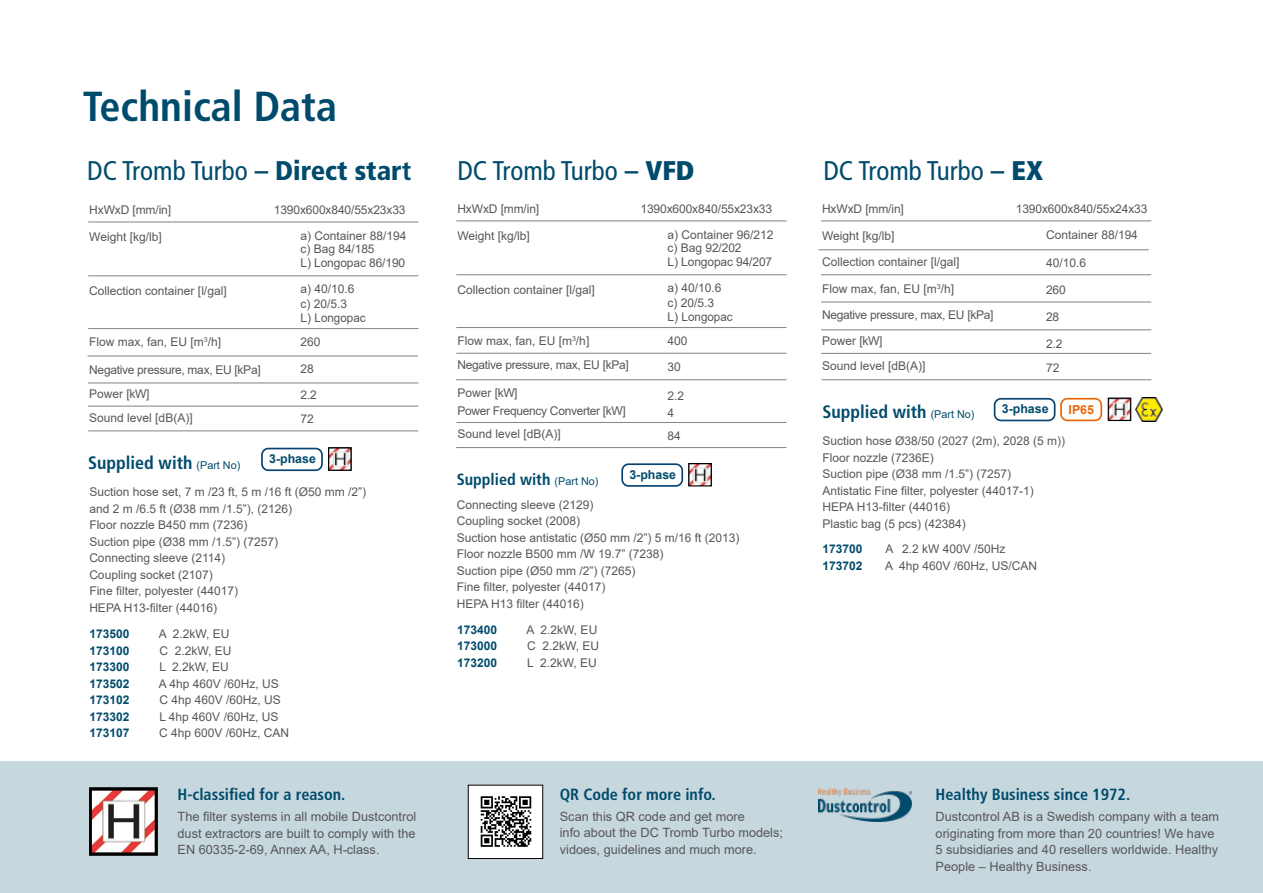
<style>
.page{position:relative;width:1263px;height:893px;background:#fff}
.page>*{position:absolute;margin:0;border:0;box-sizing:border-box;transform-origin:0 0}
.t1{font:700 condensed 42px "Frutiger LT Pro";color:#004b6c}
.t2{font:condensed 27px "Frutiger LT Pro";color:#004b6c}
.t3{font:700 condensed 18px "Frutiger LT Pro";color:#004b6c}
.t4{font:700 condensed 16.2px "Frutiger LT Pro";color:#004b6c}
.t5{font:12.75px/16.5px "Arial";color:#575756}
.t6{font:700 12.3px "Arial";color:#004b6c}
.t7{font:700 12.3px "Arial";color:#ec6608}
.t8{font:12px/16.5px "Arial";color:#575756}
.t9{font:12px/24px "Arial";letter-spacing:-.025em;color:#575756}
.t10{font:700 12px "Arial";color:#004b6c}
.s1{font-weight:700}
.s2{font-weight:900}
.s3{font-family:"Arial";font-weight:400;font-stretch:normal;font-size:10.8px}
</style>
<div class="page">
<img style="left:330px;top:449px;width:20px;height:20px">
<div style="left:328px;top:447px;width:24px;height:24px;border:1px solid #000"></div>
<div style="left:261px;top:448px;width:62px;height:23px;border:2px solid #084372;border-radius:6px"></div>
<img style="left:1110px;top:400px;width:19px;height:19px">
<div style="left:1108px;top:398px;width:23px;height:23px;border:1px solid #000"></div>
<div style="left:994px;top:398px;width:61px;height:23px;border:2px solid #084372;border-radius:6px"></div>
<img style="left:1135px;top:398px;width:28px;height:23px">
<div style="left:1060px;top:398px;width:42px;height:23px;border:2px solid #ec6608;border-radius:6px"></div>
<div style="left:0;top:761px;width:1263px;height:132px;background:#c7d7de"></div>
<img style="left:93px;top:791px;width:61px;height:61px">
<div style="left:89px;top:787px;width:69px;height:69px;border:3px solid #000"></div>
<img style="left:818px;top:788px;width:94px;height:33px">
<img style="left:690px;top:465px;width:20px;height:19px">
<div style="left:688px;top:463px;width:24px;height:23px;border:1px solid #000"></div>
<div style="left:621px;top:463px;width:62px;height:24px;border:2px solid #084372;border-radius:6px"></div>
<hr style="left:88px;top:221px;width:330px;height:1px;background:#86888c">
<hr style="left:88px;top:275px;width:330px;height:1px;background:#86888c">
<hr style="left:88px;top:328px;width:330px;height:1px;background:#86888c">
<hr style="left:88px;top:382px;width:330px;height:1px;background:#86888c">
<hr style="left:88px;top:355px;width:330px;height:1px;background:#86888c">
<hr style="left:88px;top:406px;width:330px;height:1px;background:#86888c">
<hr style="left:88px;top:430px;width:330px;height:1px;background:#86888c">
<hr style="left:456px;top:220px;width:330px;height:1px;background:#86888c">
<hr style="left:456px;top:274px;width:330px;height:1px;background:#86888c">
<hr style="left:456px;top:327px;width:330px;height:1px;background:#86888c">
<hr style="left:456px;top:379px;width:330px;height:1px;background:#86888c">
<hr style="left:456px;top:353px;width:330px;height:1px;background:#86888c">
<hr style="left:456px;top:447px;width:330px;height:1px;background:#86888c">
<hr style="left:457px;top:422px;width:329px;height:1px;background:#86888c">
<hr style="left:821px;top:220px;width:330px;height:1px;background:#86888c">
<hr style="left:821px;top:274px;width:330px;height:1px;background:#86888c">
<hr style="left:821px;top:301px;width:330px;height:2px;background:#86888c">
<hr style="left:821px;top:329px;width:330px;height:1px;background:#86888c">
<hr style="left:821px;top:353px;width:330px;height:1px;background:#86888c">
<hr style="left:818px;top:249px;width:331px;height:1px;background:#86888c">
<hr style="left:821px;top:379px;width:330px;height:1px;background:#86888c">
<div style="left:468px;top:785px;width:75px;height:73px;background:#fff"></div>
<svg style="left:480px;top:796px;width:52px;height:51px"></svg>
<svg style="left:481px;top:796px;width:50px;height:51px"></svg>
<div style="left:468px;top:785px;width:75px;height:74px;border:1px solid #000"></div>
<h1 class="t1" style="left:83px;top:82px;width:256px">Technical Data</h1>
<h2 class="t2" style="left:87px;top:154px;width:326px">DC Tromb Turbo <span class="s1">–</span> <span class="s2">Direct star</span><span class="s1">t</span></h2>
<p class="t8" style="left:274px;top:201px;width:133px">1390x600x840/55x23x33</p>
<p class="t8" style="left:89px;top:201px;width:83px">HxWxD [mm/in]</p>
<p class="t8" style="left:89px;top:228px;width:74px">Weight [kg/lb]</p>
<p class="t8" style="left:301px;top:229px;width:107px;line-height:13.5px">a) Container 88/194 c) Bag 84/185<br>L) Longopac 86/190</p>
<p class="t8" style="left:301px;top:282px;width:67px;line-height:14.4px">a) 40/10.6 c) 20/5.3<br>L) Longopac</p>
<p class="t8" style="left:301px;top:334px;width:21px">260</p>
<p class="t8" style="left:301px;top:356px;width:18px;line-height:25.5px">28<br>2.2</p>
<p class="t8" style="left:301px;top:410px;width:15px">72</p>
<p class="t8" style="left:89px;top:283px;width:139px">Collection container [l/gal]</p>
<p class="t8" style="left:89px;top:334px;width:133px">Flow max, fan, EU [m<sup>3</sup>/h]</p>
<p class="t9" style="left:89px;top:358px;width:173px">Negative pressure, max, EU [kPa]<br>Power [kW]<br>Sound level [dB(A)]</p>
<h3 class="t3" style="left:88px;top:452px;width:154px">Supplied with <span class="s3">(Part No)</span></h3>
<p class="t6" style="left:269px;top:450px;width:48px">3-phase</p>
<p class="t8" style="left:89px;top:484px;width:278px">Suction hose set, 7 m /23 ft, 5 m /16 ft (Ø50 mm /2”) and 2 m /6.5 ft (Ø38 mm /1.5”), (2126)<br>Floor nozzle B450 mm (7236)<br>Suction pipe (Ø38 mm /1.5”) (7257)<br>Connecting sleeve (2114)<br>Coupling socket (2107)<br>Fine filter, polyester (44017)<br>HEPA H13-filter (44016)</p>
<p class="t10" style="left:89px;top:626px;width:42px">173500</p>
<p class="t8" style="left:159px;top:626px;width:72px">A 2.2kW, EU</p>
<p class="t10" style="left:89px;top:642px;width:42px">173100</p>
<p class="t8" style="left:159px;top:642px;width:74px">C 2.2kW, EU</p>
<p class="t10" style="left:89px;top:659px;width:42px">173300</p>
<p class="t8" style="left:159px;top:659px;width:71px">L 2.2kW, EU</p>
<p class="t10" style="left:89px;top:675px;width:42px">173502</p>
<p class="t8" style="left:159px;top:675px;width:122px">A 4hp 460V /60Hz, US</p>
<p class="t10" style="left:89px;top:692px;width:42px">173102</p>
<p class="t8" style="left:159px;top:692px;width:123px">C 4hp 460V /60Hz, US</p>
<p class="t10" style="left:89px;top:708px;width:42px">173302</p>
<p class="t8" style="left:159px;top:708px;width:120px">L 4hp 460V /60Hz, US</p>
<p class="t10" style="left:89px;top:725px;width:42px">173107</p>
<p class="t8" style="left:159px;top:725px;width:132px">C 4hp 600V /60Hz, CAN</p>
<h3 class="t4" style="left:178px;top:785px;width:169px">H-classified for a reason.</h3>
<p class="t5" style="left:178px;top:808px;width:240px;text-align:justify">The filter systems in all mobile Dustcontrol dust extractors are built to comply with the EN 60335-2-69, Annex AA, H-class.</p>
<h2 class="t2" style="left:457px;top:154px;width:239px">DC Tromb Turbo <span class="s1">–</span> <span class="s2">VFD</span></h2>
<h2 class="t2" style="left:823px;top:154px;width:221px">DC Tromb Turbo <span class="s1">–</span> <span class="s2">EX</span></h2>
<p class="t8" style="left:457px;top:200px;width:83px">HxWxD [mm/in]</p>
<p class="t8" style="left:457px;top:227px;width:74px">Weight [kg/lb]</p>
<p class="t8" style="left:457px;top:282px;width:139px">Collection container [l/gal]</p>
<p class="t9" style="left:457px;top:329px;width:173px;line-height:23.4px">Flow max, fan, EU [m<sup>3</sup>/h]<br>Negative pressure, max, EU [kPa]</p>
<p class="t9" style="left:457px;top:384px;width:170px;line-height:17.5px">Power [kW]<br>Power Frequency Converter [kW]</p>
<p class="t8" style="left:457px;top:426px;width:105px">Sound level [dB(A)]</p>
<p class="t8" style="left:640px;top:201px;width:133px">1390x600x840/55x23x33</p>
<p class="t8" style="left:668px;top:228px;width:107px;line-height:13.5px">a) Container 96/212 c) Bag 92/202<br>L) Longopac 94/207</p>
<p class="t8" style="left:668px;top:281px;width:67px;line-height:14.4px">a) 40/10.6 c) 20/5.3<br>L) Longopac</p>
<p class="t8" style="left:668px;top:328px;width:21px;line-height:25.5px">400<br>30</p>
<p class="t8" style="left:668px;top:387px;width:18px;line-height:17.5px">2.2<br>4</p>
<p class="t8" style="left:668px;top:427px;width:15px">84</p>
<h3 class="t4" style="left:457px;top:469px;width:143px">Supplied with <span class="s3">(Part No)</span></h3>
<p class="t6" style="left:629px;top:466px;width:48px">3-phase</p>
<p class="t8" style="left:457px;top:496px;width:284px">Connecting sleeve (2129)<br>Coupling socket (2008)<br>Suction hose antistatic (Ø50 mm /2”) 5 m/16 ft (2013)<br>Floor nozzle B500 mm /W 19.7” (7238)<br>Suction pipe (Ø50 mm /2”) (7265)<br>Fine filter, polyester (44017)<br>HEPA H13 filter (44016)</p>
<p class="t10" style="left:457px;top:621px;width:42px">173400</p>
<p class="t8" style="left:527px;top:621px;width:72px">A 2.2kW, EU</p>
<p class="t10" style="left:457px;top:637px;width:42px">173000</p>
<p class="t8" style="left:527px;top:637px;width:74px">C 2.2kW, EU</p>
<p class="t10" style="left:457px;top:654px;width:42px">173200</p>
<p class="t8" style="left:527px;top:654px;width:71px">L 2.2kW, EU</p>
<p class="t8" style="left:822px;top:200px;width:83px">HxWxD [mm/in]</p>
<p class="t8" style="left:822px;top:223px;width:139px;line-height:25.7px">Weight [kg/lb]<br>Collection container [l/gal]</p>
<p class="t8" style="left:822px;top:280px;width:133px">Flow max, fan, EU [m<sup>3</sup>/h]</p>
<p class="t9" style="left:822px;top:302px;width:173px;line-height:25.5px">Negative pressure, max, EU [kPa]<br>Power [kW]<br>Sound level [dB(A)]</p>
<p class="t8" style="left:1016px;top:201px;width:133px">1390x600x840/55x24x33</p>
<p class="t8" style="left:1046px;top:226px;width:93px">Container 88/194</p>
<p class="t8" style="left:1046px;top:254px;width:42px">40/10.6</p>
<p class="t8" style="left:1046px;top:281px;width:21px">260</p>
<p class="t8" style="left:1046px;top:308px;width:15px">28</p>
<p class="t8" style="left:1046px;top:331px;width:18px;line-height:24px">2.2<br>72</p>
<h3 class="t3" style="left:822px;top:401px;width:154px">Supplied with <span class="s3">(Part No)</span></h3>
<p class="t6" style="left:1002px;top:400px;width:48px">3-phase</p>
<p class="t7" style="left:1068px;top:400px;width:27px">IP65</p>
<p class="t8" style="left:822px;top:433px;width:244px">Suction hose Ø38/50 (2027 (2m), 2028 (5 m))<br>Floor nozzle (7236E)<br>Suction pipe (Ø38 mm /1.5”) (7257)<br>Antistatic Fine filter, polyester (44017-1)<br>HEPA H13-filter (44016)<br>Plastic bag (5 pcs) (42384)</p>
<p class="t10" style="left:822px;top:540px;width:42px">173700</p>
<p class="t8" style="left:885px;top:540px;width:121px">A 2.2 kW 400V /50Hz</p>
<p class="t10" style="left:822px;top:557px;width:42px">173702</p>
<p class="t8" style="left:885px;top:557px;width:154px">A 4hp 460V /60Hz, US/CAN</p>
<h3 class="t4" style="left:560px;top:785px;width:157px">QR Code for more info.</h3>
<p class="t5" style="left:560px;top:808px;width:225px">Scan this QR code and get more<br>info about the DC Tromb Turbo models; vidoes, guidelines and much more.</p>
<h3 class="t4" style="left:935px;top:785px;width:196px">Healthy Business since 1972.</h3>
<p class="t5" style="left:935px;top:808px;width:285px">Dustcontrol AB is a Swedish company with a team originating from more than 20 countries! We have 5 subsidiaries and 40 resellers worldwide. Healthy People – Healthy Business.</p>
</div>
